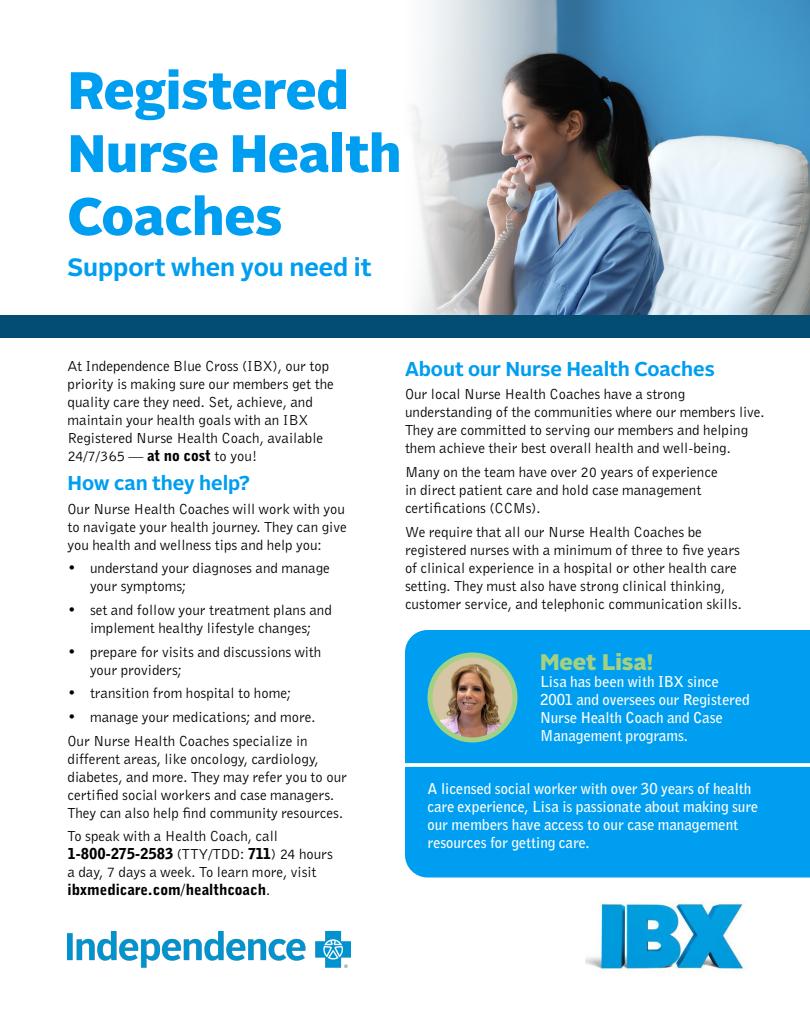
<style>
.page{position:relative;width:810px;height:1035px;background:#fff}
.page>*{position:absolute;margin:0;border:0;box-sizing:border-box;transform-origin:0 0}
.t1{font:900 52.5px/63px "Alrightv 2 Normal LP";color:#009ef0}
.t2{font:700 25px "Alrightv 2 Normal LP";color:#009ef0}
.t3{font:900 22.5px "Alright Sans";color:#a3d183}
.t4{font:700 20px "Alrightv 2 Normal LP";color:#009ef0}
.t5{font:15px/18px "Bell Gothic";color:#000}
.t6{font:700 15px/18px "Bell Gothic";color:#fff}
.s1{font-weight:900}
</style>
<div class="page">
<img style="left:585px;top:902px;width:159px;height:70px">
<div style="left:405px;top:630px;width:405px;height:248px;background:#009ef0"></div>
<img style="left:68px;top:932px;width:282px;height:36px">
<img style="left:431px;top:655px;width:84px;height:85px">
<div style="left:428px;top:652px;width:90px;height:90px;border:5px solid #a3d183;border-radius:50%"></div>
<img style="left:413px;top:0;width:397px;height:315px">
<svg style="left:405px;top:763px;width:405px;height:4px"></svg>
<div style="left:0;top:315px;width:810px;height:23px;background:#024d71"></div>
<p class="t1" style="left:68px;top:56px;width:335px">Registered<br>Nurse Health<br>Coaches</p>
<p class="t2" style="left:68px;top:249px;width:306px">Support when you need it</p>
<p class="t5" style="left:68px;top:356px;width:268px">At Independence Blue Cross (IBX), our top priority is making sure our members get the quality care they need. Set, achieve, and maintain your health goals with an IBX Registered Nurse Health Coach, available 24/7/365 — <span class="s1">at no cost</span> to you!</p>
<p class="t4" style="left:68px;top:469px;width:184px">How can they help?</p>
<p class="t5" style="left:68px;top:499px;width:281px;text-align:justify">Our Nurse Health Coaches will work with you to navigate your health journey. They can give you health and wellness tips and help you:</p>
<p class="t5" style="left:90px;top:559px;width:241px;text-indent:-22px">• understand your diagnoses and manage your symptoms;</p>
<p class="t5" style="left:68px;top:601px;width:266px;text-align:center">• set and follow your treatment plans and implement healthy lifestyle changes;</p>
<p class="t5" style="left:90px;top:642px;width:233px;text-indent:-22px">• prepare for visits and discussions with your providers;</p>
<p class="t5" style="left:68px;top:684px;width:225px">• transition from hospital to home;</p>
<p class="t5" style="left:68px;top:708px;width:250px">• manage your medications; and more.</p>
<p class="t5" style="left:68px;top:731px;width:281px">Our Nurse Health Coaches specialize in different areas, like oncology, cardiology, diabetes, and more. They may refer you to our certified social workers and case managers.<br>They can also help find community resources.</p>
<p class="t5" style="left:68px;top:827px;width:267px">To speak with a Health Coach, call <span class="s1">1-800-275-2583</span> (TTY/TDD: <span class="s1">711</span>) 24 hours a day, 7 days a week. To learn more, visit <span class="s1">ibxmedicare.com/healthcoach</span>.</p>
<p class="t4" style="left:405px;top:354px;width:311px">About our Nurse Health Coaches</p>
<p class="t5" style="left:405px;top:385px;width:361px">Our local Nurse Health Coaches have a strong understanding of the communities where our members live.<br>They are committed to serving our members and helping them achieve their best overall health and well-being.</p>
<p class="t5" style="left:405px;top:463px;width:314px">Many on the team have over 20 years of experience in direct patient care and hold case management certifications (CCMs).</p>
<p class="t5" style="left:405px;top:522px;width:338px">We require that all our Nurse Health Coaches be registered nurses with a minimum of three to five years of clinical experience in a hospital or other health care setting. They must also have strong clinical thinking, customer service, and telephonic communication skills.</p>
<p class="t3" style="left:540px;top:646px;width:115px">Meet Lisa!</p>
<p class="t6" style="left:540px;top:673px;width:211px">Lisa has been with IBX since<br>2001 and oversees our Registered<br>Nurse Health Coach and Case<br>Management programs.</p>
<p class="t6" style="left:428px;top:780px;width:332px">A licensed social worker with over 30 years of health care experience, Lisa is passionate about making sure our members have access to our case management resources for getting care.</p>
</div>
